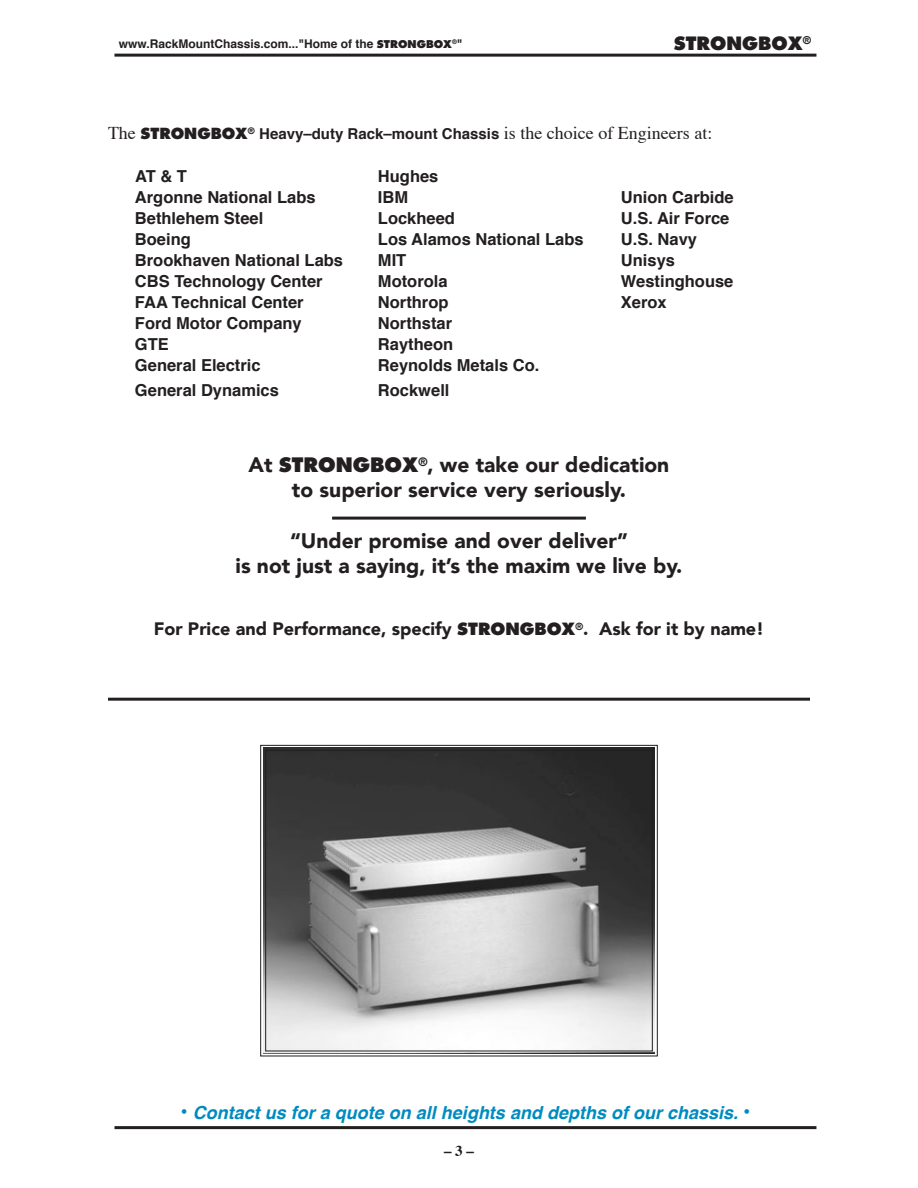
<style>
.page{position:relative;width:918px;height:1188px;background:#fff}
.page>*{position:absolute;margin:0;border:0;box-sizing:border-box;transform-origin:0 0}
.t1{font:900 21px "Avenir";color:#231f20}
.t2{font:18px "Times";color:#231f20}
.t3{font:900 18px "Avenir";color:#231f20}
.t4{font:italic 700 18px "Helvetica";color:#008bc0}
.t5{font:800 18px "Futura";color:#231f20}
.t6{font:700 16.5px "Helvetica";color:#231f20}
.t7{font:700 15px "Times";color:#231f20}
.t8{font:700 12px "Helvetica";color:#231f20}
.s1{font-family:"Futura";font-weight:800;font-size:10.5px}
.s2{font-family:"Futura";font-weight:800;font-size:15px}
.s3{font-family:"Helvetica";font-weight:700;font-size:15px}
.s4{font-family:"Futura";font-weight:800;font-size:19.5px}
.s5{font-family:"Futura";font-weight:800;font-size:16.5px}
.s6{font-style:normal;font-size:21px}
</style>
<div class="page">
<hr style="left:114px;top:54px;width:702px;height:3px;background:#231f20">
<hr style="left:114px;top:1126px;width:702px;height:3px;background:#231f20">
<hr style="left:108px;top:698px;width:702px;height:3px;background:#231f20">
<hr style="left:332px;top:517px;width:254px;height:3px;background:#231f20">
<svg style="left:260px;top:744px;width:398px;height:313px;background:#898989"></svg>
<div style="left:265px;top:750px;width:388px;height:301px;border:1px solid #231f20"></div>
<p class="t8" style="left:119px;top:34px;width:345px">www.RackMountChassis.com..."Home of the <span class="s1">STRONGBOX</span><sup>®</sup>"</p>
<p class="t5" style="left:674px;top:32px;width:139px">STRONGBOX<sup>®</sup></p>
<p class="t2" style="left:108px;top:116px;width:606px">The <span class="s2">STRONGBOX</span><sup>®</sup> <span class="s3">Heavy–duty Rack–mount Chassis</span> is the choice of Engineers at:</p>
<p class="t6" style="left:135px;top:162px;width:53px">AT &amp; T</p>
<p class="t6" style="left:378px;top:162px;width:62px">Hughes</p>
<p class="t6" style="left:135px;top:183px;width:182px">Argonne National Labs</p>
<p class="t6" style="left:378px;top:183px;width:32px">IBM</p>
<p class="t6" style="left:621px;top:183px;width:114px">Union Carbide</p>
<p class="t6" style="left:135px;top:204px;width:130px">Bethlehem Steel</p>
<p class="t6" style="left:378px;top:204px;width:79px">Lockheed</p>
<p class="t6" style="left:621px;top:204px;width:110px">U.S. Air Force</p>
<p class="t6" style="left:135px;top:225px;width:57px">Boeing</p>
<p class="t6" style="left:378px;top:225px;width:207px">Los Alamos National Labs</p>
<p class="t6" style="left:621px;top:225px;width:78px">U.S. Navy</p>
<p class="t6" style="left:135px;top:246px;width:210px">Brookhaven National Labs</p>
<p class="t6" style="left:378px;top:246px;width:30px">MIT</p>
<p class="t6" style="left:621px;top:246px;width:56px">Unisys</p>
<p class="t6" style="left:135px;top:267px;width:189px">CBS Technology Center</p>
<p class="t6" style="left:378px;top:267px;width:71px">Motorola</p>
<p class="t6" style="left:621px;top:267px;width:114px">Westinghouse</p>
<p class="t6" style="left:135px;top:288px;width:170px">FAA Technical Center</p>
<p class="t6" style="left:378px;top:288px;width:72px">Northrop</p>
<p class="t6" style="left:621px;top:288px;width:47px">Xerox</p>
<p class="t6" style="left:135px;top:309px;width:168px">Ford Motor Company</p>
<p class="t6" style="left:378px;top:309px;width:76px">Northstar</p>
<p class="t6" style="left:135px;top:330px;width:35px">GTE</p>
<p class="t6" style="left:378px;top:330px;width:77px">Raytheon</p>
<p class="t6" style="left:135px;top:351px;width:127px">General Electric</p>
<p class="t6" style="left:378px;top:351px;width:163px">Reynolds Metals Co.</p>
<p class="t6" style="left:135px;top:377px;width:145px">General Dynamics</p>
<p class="t6" style="left:378px;top:377px;width:73px">Rockwell</p>
<p class="t1" style="left:249px;top:447px;width:422px">At <span class="s4">STRONGBOX</span><sup>®</sup>, we take our dedication</p>
<p class="t1" style="left:292px;top:472px;width:336px">to superior service very seriously.</p>
<p class="t1" style="left:290px;top:522px;width:339px">“Under promise and over deliver”</p>
<p class="t1" style="left:236px;top:548px;width:448px">is not just a saying, it’s the maxim we live by.</p>
<p class="t3" style="left:154px;top:613px;width:612px">For Price and Performance, specify <span class="s5">STRONGBOX</span><sup>®</sup>. Ask for it by name!</p>
<p class="t4" style="left:181px;top:1098px;width:571px"><span class="s6">•</span> Contact us for a quote on all heights and depths of our chassis. <span class="s6">•</span></p>
<p class="t7" style="left:444px;top:1137px;width:31px">– 3 –</p>
</div>
